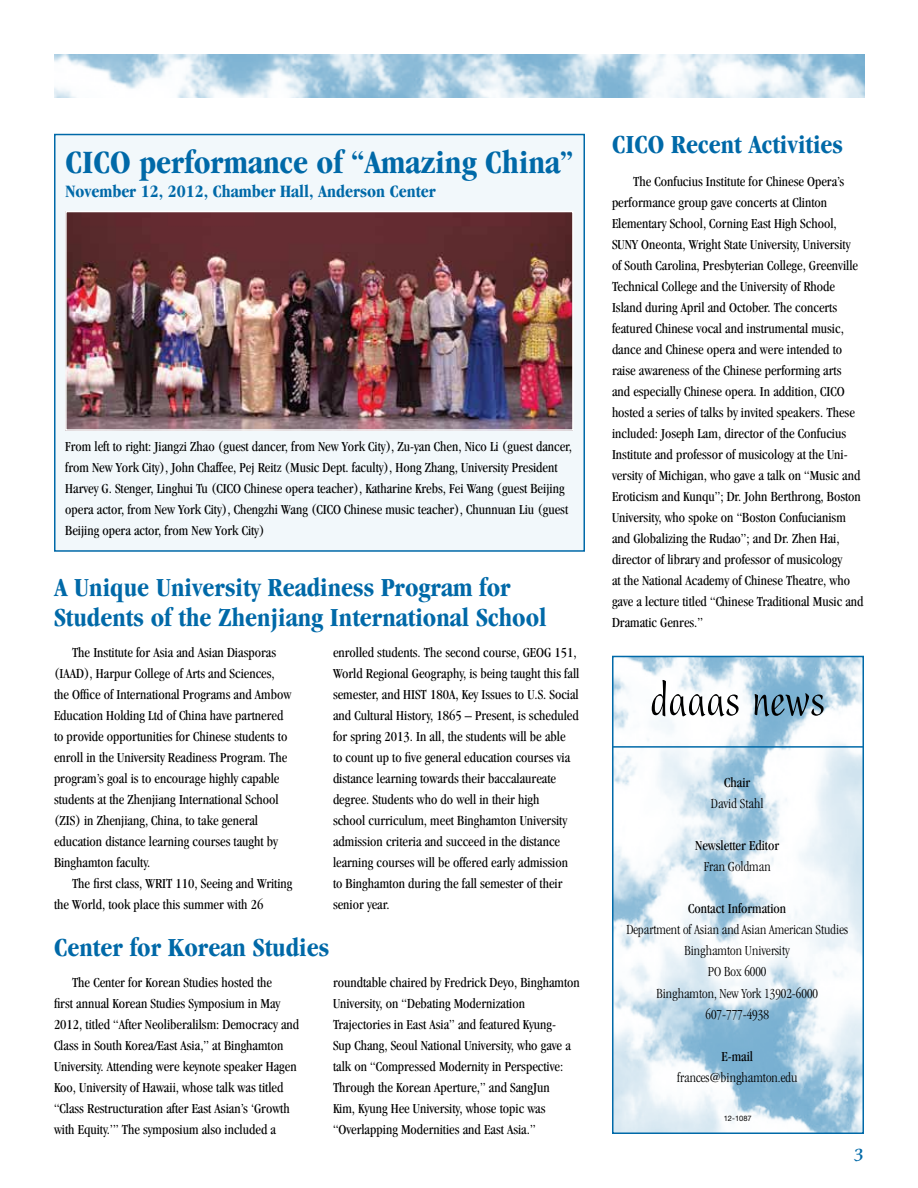
<style>
.page{position:relative;width:918px;height:1188px;background:#fff}
.page>*{position:absolute;margin:0;border:0;box-sizing:border-box;transform-origin:0 0}
.t1{font:condensed 54px "Present";color:#000}
.t2{font:700 condensed 33.75px "Garamond";color:#0069a8}
.t3{font:700 condensed 27px/30px "Garamond";color:#0069a8}
.t4{font:700 condensed 21px "Present";color:#0069a8}
.t5{font:700 condensed 18px "Garamond";color:#0069a8}
.t6{font:condensed 14.25px/21px "Garamond";color:#000}
.t7{font:300 condensed 14.25px/21px "Garamond";color:#000;text-align:center}
.t8{font:7.5px "Helvetica Neue";color:#000}
</style>
<div class="page">
<div style="left:54px;top:134px;width:531px;height:418px;background:#f2f8fb;border:2px solid #0069a8"></div>
<img style="left:615px;top:659px;width:246px;height:472px">
<div style="left:612px;top:656px;width:252px;height:478px;border:2px solid #0069a8"></div>
<hr style="left:612px;top:746px;width:251px;height:2px;background:#0069a8">
<img style="left:54px;top:54px;width:810px;height:44px">
<img style="left:68px;top:214px;width:503px;height:214px">
<div style="left:65px;top:211px;width:509px;height:220px;border:2px solid #fff"></div>
<h2 class="t2" style="left:65px;top:143px;width:510px">CICO performance of “Amazing China”</h2>
<p class="t5" style="left:65px;top:181px;width:372px">November 12, 2012, Chamber Hall, Anderson Center</p>
<p class="t6" style="left:65px;top:435px;width:508px">From left to right: Jiangzi Zhao (guest dancer, from New York City), Zu-yan Chen, Nico Li (guest dancer, from New York City), John Chaffee, Pej Reitz (Music Dept. faculty), Hong Zhang, University President Harvey G. Stenger, Linghui Tu (CICO Chinese opera teacher), Katharine Krebs, Fei Wang (guest Beijing opera actor, from New York City), Chengzhi Wang (CICO Chinese music teacher), Chunnuan Liu (guest Beijing opera actor, from New York City)</p>
<h3 class="t3" style="left:54px;top:572px;width:494px">A Unique University Readiness Program for<br>Students of the Zhenjiang International School</h3>
<p class="t6" style="left:54px;top:642px;width:239px;text-indent:18px">The Institute for Asia and Asian Diasporas (IAAD), Harpur College of Arts and Sciences, the Office of International Programs and Ambow Education Holding Ltd of China have partnered to provide opportunities for Chinese students to enroll in the University Readiness Program. The program’s goal is to encourage highly capable students at the Zhenjiang International School (ZIS) in Zhenjiang, China, to take general education distance learning courses taught by Binghamton faculty.</p>
<p class="t6" style="left:54px;top:873px;width:240px;text-indent:18px">The first class, WRIT 110, Seeing and Writing the World, took place this summer with 26</p>
<p class="t6" style="left:333px;top:642px;width:248px">enrolled students. The second course, GEOG 151, World Regional Geography, is being taught this fall semester, and HIST 180A, Key Issues to U.S. Social and Cultural History, 1865 – Present, is scheduled for spring 2013. In all, the students will be able<br>to count up to five general education courses via distance learning towards their baccalaureate degree. Students who do well in their high<br>school curriculum, meet Binghamton University admission criteria and succeed in the distance learning courses will be offered early admission to Binghamton during the fall semester of their senior year.</p>
<h3 class="t3" style="left:54px;top:932px;width:277px">Center for Korean Studies</h3>
<p class="t6" style="left:54px;top:971px;width:247px;text-indent:18px">The Center for Korean Studies hosted the<br>first annual Korean Studies Symposium in May 2012, titled “After Neoliberalilsm: Democracy and Class in South Korea/East Asia,” at Binghamton University. Attending were keynote speaker Hagen Koo, University of Hawaii, whose talk was titled “Class Restructuration after East Asian’s ‘Growth with Equity.’” The symposium also included a</p>
<p class="t6" style="left:333px;top:972px;width:248px">roundtable chaired by Fredrick Deyo, Binghamton University, on “Debating Modernization Trajectories in East Asia” and featured Kyung-<br>Sup Chang, Seoul National University, who gave a talk on “Compressed Modernity in Perspective:<br>Through the Korean Aperture,” and SangJun<br>Kim, Kyung Hee University, whose topic was “Overlapping Modernities and East Asia.”</p>
<h3 class="t3" style="left:612px;top:129px;width:233px">CICO Recent Activities</h3>
<p class="t6" style="left:612px;top:171px;width:253px;text-indent:21px">The Confucius Institute for Chinese Opera’s performance group gave concerts at Clinton Elementary School, Corning East High School, SUNY Oneonta, Wright State University, University<br>of South Carolina, Presbyterian College, Greenville Technical College and the University of Rhode Island during April and October. The concerts featured Chinese vocal and instrumental music, dance and Chinese opera and were intended to raise awareness of the Chinese performing arts<br>and especially Chinese opera. In addition, CICO hosted a series of talks by invited speakers. These included: Joseph Lam, director of the Confucius Institute and professor of musicology at the Uni&shy;versity of Michigan, who gave a talk on “Music and Eroticism and Kunqu”; Dr. John Berthrong, Boston University, who spoke on “Boston Confucianism and Globalizing the Rudao”; and Dr. Zhen Hai, director of library and professor of musicology<br>at the National Academy of Chinese Theatre, who gave a lecture titled “Chinese Traditional Music and Dramatic Genres.”</p>
<h1 class="t1" style="left:650px;top:669px;width:177px">daaas news</h1>
<p class="t6" style="left:724px;top:772px;width:28px">Chair</p>
<p class="t7" style="left:711px;top:794px;width:54px">David Stahl</p>
<p class="t6" style="left:695px;top:835px;width:85px">Newsletter Editor</p>
<p class="t7" style="left:704px;top:857px;width:68px">Fran Goldman</p>
<p class="t6" style="left:688px;top:898px;width:100px">Contact Information</p>
<p class="t7" style="left:626px;top:920px;width:223px">Department of Asian and Asian American Studies<br>Binghamton University<br>PO Box 6000<br>Binghamton, New York 13902-6000<br>607-777-4938</p>
<p class="t6" style="left:721px;top:1045px;width:33px">E-mail</p>
<p class="t7" style="left:677px;top:1067px;width:122px">frances@binghamton.edu</p>
<p class="t8" style="left:724px;top:1113px;width:29px">12-1087</p>
<h3 class="t4" style="left:854px;top:1142px;width:11px">3</h3>
</div>
